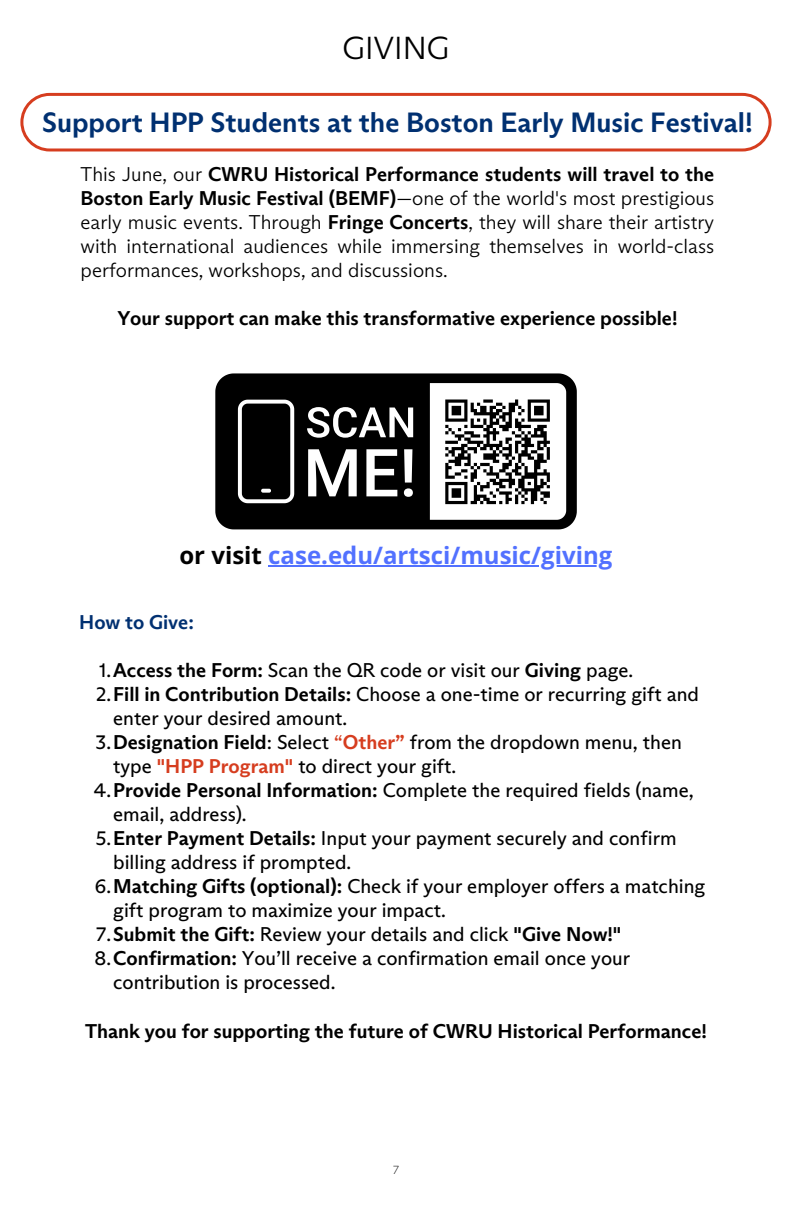
<style>
.page{position:relative;width:792px;height:1224px;background:#fff}
.page>*{position:absolute;margin:0;border:0;box-sizing:border-box;transform-origin:0 0}
.t1{font:300 32px "ABC Arizona Sans";color:#000}
.t2{font:700 28px "ABC Arizona Sans";color:#003071}
.t3{font:700 24px "Open Sans";color:#5271ff}
.t4{font:20px/24px "ABC Arizona Sans";color:#000}
.t5{font:300 20px/24px "ABC Arizona Sans";color:#000;text-align:justify}
.t6{font:700 20px "ABC Arizona Sans";color:#000}
.t7{font:700 20px "ABC Arizona Sans";color:#003071}
.t8{font:100 12px "ABC Arizona Sans";color:#000}
.s1{font-weight:700}
.s2{color:#000}
.s3{color:#d63d1f}
.s4{font-weight:700;color:#d63d1f}
</style>
<div class="page">
<div style="left:215px;top:373px;width:362px;height:156px;background:#000"></div>
<svg style="left:307px;top:407px;width:106px;height:31px"></svg>
<svg style="left:308px;top:449px;width:49px;height:47px"></svg>
<svg style="left:366px;top:449px;width:31px;height:47px"></svg>
<svg style="left:404px;top:449px;width:9px;height:48px"></svg>
<svg style="left:238px;top:400px;width:56px;height:103px"></svg>
<svg style="left:430px;top:383px;width:136px;height:137px"></svg>
<svg style="left:20px;top:93px;width:752px;height:58px"></svg>
<hr style="left:268px;top:565px;width:345px;height:2px;background:#5271ff">
<h4 class="t1" style="left:343px;top:28px;width:108px">GIVING</h4>
<h2 class="t2" style="left:42px;top:105px;width:712px">Support HPP Students at the Boston Early Music Festival!</h2>
<p class="t5" style="left:81px;top:162px;width:635px">This June, our <span class="s1">CWRU Historical Performance students will travel to the Boston Early Music Festival (BEMF)</span>—one of the world's most prestigious early music events. Through <span class="s1">Fringe Concerts</span>, they will share their artistry with international audiences while immersing themselves in world-class performances, workshops, and discussions.</p>
<h4 class="t6" style="left:117px;top:305px;width:562px">Your support can make this transformative experience possible!</h4>
<p class="t3" style="left:179px;top:538px;width:434px"><span class="s2">or visit</span> case.edu/artsci/music/giving</p>
<h3 class="t7" style="left:79px;top:610px;width:116px">How to Give:</h3>
<h4 class="t4" style="left:99px;top:658px;width:536px">1.<span class="s1">Access the Form:</span> Scan the QR code or visit our <span class="s1">Giving</span> page.</h4>
<p class="t4" style="left:113px;top:682px;width:587px;text-indent:-17px">2.<span class="s1">Fill in Contribution Details:</span> Choose a one-time or recurring gift and enter your desired amount.</p>
<p class="t4" style="left:113px;top:730px;width:570px;text-indent:-18px">3.<span class="s1">Designation Field</span>: Select <span class="s3">“</span><span class="s4">Other”</span> from the dropdown menu, then type <span class="s4">"HPP Program"</span> to direct your gift.</p>
<p class="t4" style="left:113px;top:778px;width:582px;text-indent:-19px">4.<span class="s1">Provide Personal Information:</span> Complete the required fields (name, email, address).</p>
<p class="t4" style="left:113px;top:826px;width:565px;text-indent:-18px">5.<span class="s1">Enter Payment Details:</span> Input your payment securely and confirm billing address if prompted.</p>
<p class="t4" style="left:113px;top:874px;width:594px;text-indent:-18px">6.<span class="s1">Matching Gifts (optional):</span> Check if your employer offers a matching gift program to maximize your impact.</p>
<p class="t4" style="left:96px;top:922px;width:527px">7.<span class="s1">Submit the Gift:</span> Review your details and click <span class="s1">"Give Now!"</span></p>
<p class="t4" style="left:113px;top:946px;width:519px;text-indent:-19px">8.<span class="s1">Confirmation:</span> You’ll receive a confirmation email once your contribution is processed.</p>
<p class="t6" style="left:85px;top:1018px;width:623px">Thank you for supporting the future of CWRU Historical Performance!</p>
<h1 class="t8" style="left:393px;top:1162px;width:7px">7</h1>
</div>
